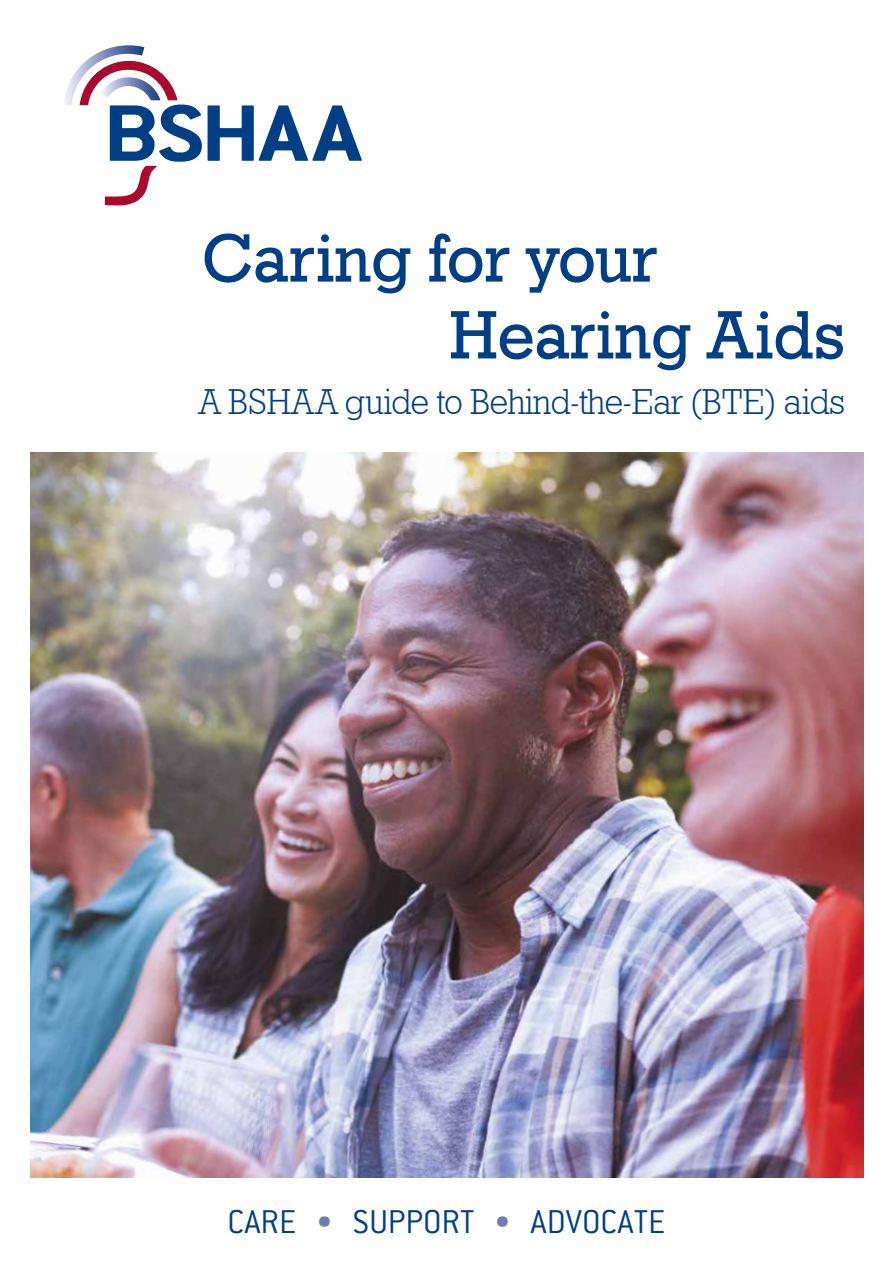
<style>
.page{position:relative;width:893px;height:1263px;background:#fff}
.page>*{position:absolute;margin:0;border:0;box-sizing:border-box;transform-origin:0 0}
.t1{font:68.1px/76.8px "Geometric Slab 712 BT Medium A";color:#023e84}
.t2{font:300 36.3px "Conduit ITC Pro";color:#023e84}
.t3{font:36.15px "Geometric Slab 712 BT Light A";letter-spacing:-.02em;color:#023e84}
.s1{color:#6d7cb2}
</style>
<div class="page">
<img style="left:30px;top:453px;width:833px;height:724px">
<svg style="left:65px;top:45px;width:137px;height:160px"></svg>
<svg style="left:208px;top:105px;width:154px;height:56px"></svg>
<h1 class="t1" style="left:450px;top:218px;width:397px;text-indent:-247px">Caring for your<br>Hearing Aids</h1>
<p class="t3" style="left:199px;top:379px;width:648px">A BSHAA guide to Behind-the-Ear (BTE) aids</p>
<p class="t2" style="left:228px;top:1202px;width:439px">CARE <span class="s1">•</span> SUPPORT <span class="s1">•</span> ADVOCATE</p>
</div>
